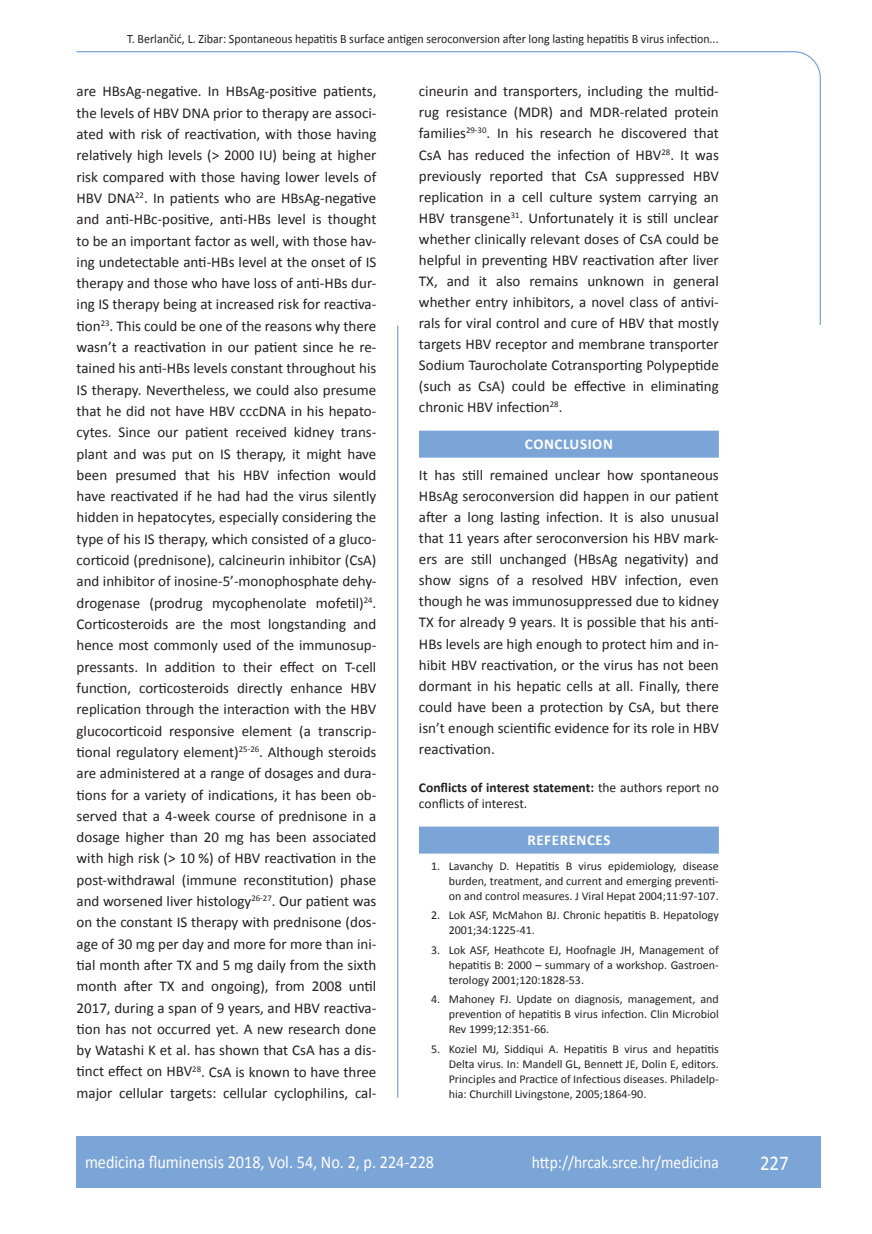
<style>
.page{position:relative;width:872px;height:1234px;background:#fff}
.page>*{position:absolute;margin:0;border:0;box-sizing:border-box;transform-origin:0 0}
.t1{font:21px "Calibri";color:#fff;scale:.9 1}
.t2{font:18px "Calibri";color:#fff;scale:.9 1}
.t3{font:17.25px "Calibri";color:#fff;scale:.9 1}
.t4{font:15px/21.3px "Calibri";color:#231f20;text-align:justify}
.t5{font:700 15px "Calibri";letter-spacing:.04em;color:#fff}
.t6{font:13.5px/16.5px "Calibri";color:#231f20}
.t7{font:12.75px "Calibri";color:#231f20;scale:.94 1}
.t8{font:12px/15px "Calibri";color:#231f20;text-align:justify}
.s1{font-weight:700}
</style>
<div class="page">
<svg style="left:76px;top:51px;width:745px;height:275px"></svg>
<hr style="left:397px;top:325px;width:1px;height:772px;background:#7ca5d7">
<div style="left:77px;top:1135px;width:744px;height:51px;background:#7ca5d7"></div>
<div style="left:419px;top:430px;width:300px;height:27px;background:#7ca5d7"></div>
<div style="left:419px;top:826px;width:300px;height:27px;background:#7ca5d7"></div>
<p class="t7" style="left:127px;top:30px;width:630px">T. Berlančić, L. Zibar: Spontaneous hepatitis B surface antigen seroconversion after long lasting hepatitis B virus infection...</p>
<p class="t4" style="left:77px;top:80px;width:301px">are HBsAg-negative. In HBsAg-positive patients, the levels of HBV DNA prior to therapy are associ&shy;ated with risk of reactivation, with those having relatively high levels (&gt; 2000 IU) being at higher risk compared with those having lower levels of HBV DNA<sup>22</sup>. In patients who are HBsAg-negative and anti-HBc-positive, anti-HBs level is thought to be an important factor as well, with those hav&shy;ing undetectable anti-HBs level at the onset of IS therapy and those who have loss of anti-HBs dur&shy;ing IS therapy being at increased risk for reactiva&shy;tion<sup>23</sup>. This could be one of the reasons why there wasn’t a reactivation in our patient since he re&shy;tained his anti-HBs levels constant throughout his IS therapy. Nevertheless, we could also presume that he did not have HBV cccDNA in his hepato&shy;cytes. Since our patient received kidney trans&shy;plant and was put on IS therapy, it might have been presumed that his HBV infection would have reactivated if he had had the virus silently hidden in hepatocytes, especially considering the type of his IS therapy, which consisted of a gluco&shy;corticoid (prednisone), calcineurin inhibitor (CsA) and inhibitor of inosine-5’-monophosphate dehy&shy;drogenase (prodrug mycophenolate mofetil)<sup>24</sup>.<br>Corticosteroids are the most longstanding and hence most commonly used of the immunosup&shy;pressants. In addition to their effect on T-cell function, corticosteroids directly enhance HBV replication through the interaction with the HBV glucocorticoid responsive element (a transcrip&shy;tional regulatory element)<sup>25-26</sup>. Although steroids are administered at a range of dosages and dura&shy;tions for a variety of indications, it has been ob&shy;served that a 4-week course of prednisone in a dosage higher than 20 mg has been associated with high risk (&gt; 10 %) of HBV reactivation in the post-withdrawal (immune reconstitution) phase and worsened liver histology<sup>26-27</sup>. Our patient was on the constant IS therapy with prednisone (dos&shy;age of 30 mg per day and more for more than ini&shy;tial month after TX and 5 mg daily from the sixth month after TX and ongoing), from 2008 until 2017, during a span of 9 years, and HBV reactiva&shy;tion has not occurred yet. A new research done by Watashi K et al. has shown that CsA has a dis&shy;tinct effect on HBV<sup>28</sup>. CsA is known to have three major cellular targets: cellular cyclophilins, cal-</p>
<p class="t4" style="left:419px;top:80px;width:301px">cineurin and transporters, including the multid&shy;rug resistance (MDR) and MDR-related protein families<sup>29-30</sup>. In his research he discovered that CsA has reduced the infection of HBV<sup>28</sup>. It was previously reported that CsA suppressed HBV replication in a cell culture system carrying an HBV transgene<sup>31</sup>. Unfortunately it is still unclear whether clinically relevant doses of CsA could be helpful in preventing HBV reactivation after liver TX, and it also remains unknown in general whether entry inhibitors, a novel class of antivi&shy;rals for viral control and cure of HBV that mostly targets HBV receptor and membrane transporter Sodium Taurocholate Cotransporting Polypeptide (such as CsA) could be effective in eliminating chronic HBV infection<sup>28</sup>.</p>
<p class="t5" style="left:525px;top:435px;width:89px">CONCLUSION</p>
<p class="t4" style="left:419px;top:463px;width:301px">It has still remained unclear how spontaneous HBsAg seroconversion did happen in our patient after a long lasting infection. It is also unusual that 11 years after seroconversion his HBV mark&shy;ers are still unchanged (HBsAg negativity) and show signs of a resolved HBV infection, even though he was immunosuppressed due to kidney TX for already 9 years. It is possible that his anti-HBs levels are high enough to protect him and in&shy;hibit HBV reactivation, or the virus has not been dormant in his hepatic cells at all. Finally, there could have been a protection by CsA, but there isn’t enough scientific evidence for its role in HBV reactivation.</p>
<p class="t6" style="left:419px;top:778px;width:301px"><span class="s1">Conflicts of interest statement:</span> the authors report no conflicts of interest.</p>
<p class="t5" style="left:527px;top:830px;width:34px">References</p>
<p class="t8" style="left:449px;top:857px;width:271px;text-indent:-18px">1. Lavanchy D. Hepatitis B virus epidemiology, disease burden, treatment, and current and emerging preventi&shy;on and control measures. J Viral Hepat 2004;11:97-107.</p>
<p class="t8" style="left:449px;top:907px;width:271px;text-indent:-18px">2. Lok ASF, McMahon BJ. Chronic hepatitis B. Hepatology<br>2001;34:1225-41.</p>
<p class="t8" style="left:449px;top:941px;width:271px;text-indent:-18px">3. Lok ASF, Heathcote EJ, Hoofnagle JH, Management of hepatitis B: 2000 – summary of a workshop. Gastroen&shy;terology 2001;120:1828-53.</p>
<p class="t8" style="left:449px;top:990px;width:271px;text-indent:-18px">4. Mahoney FJ. Update on diagnosis, management, and prevention of hepatitis B virus infection. Clin Microbiol Rev 1999;12:351-66.</p>
<p class="t8" style="left:449px;top:1040px;width:272px;text-indent:-18px">5. Koziel MJ, Siddiqui A. Hepatitis B virus and hepatitis Delta virus. In: Mandell GL, Bennett JE, Dolin E, editors.<br>Principles and Practice of Infectious diseases. Philadelp&shy;hia: Churchill Livingstone, 2005;1864-90.</p>
<p class="t2" style="left:85px;top:1150px;width:389px">medicina fluminensis 2018, Vol. 54, No. 2, p. 224-228</p>
<p class="t3" style="left:532px;top:1151px;width:209px">http://hrcak.srce.hr/medicina</p>
<h1 class="t1" style="left:760px;top:1149px;width:33px">227</h1>
</div>
